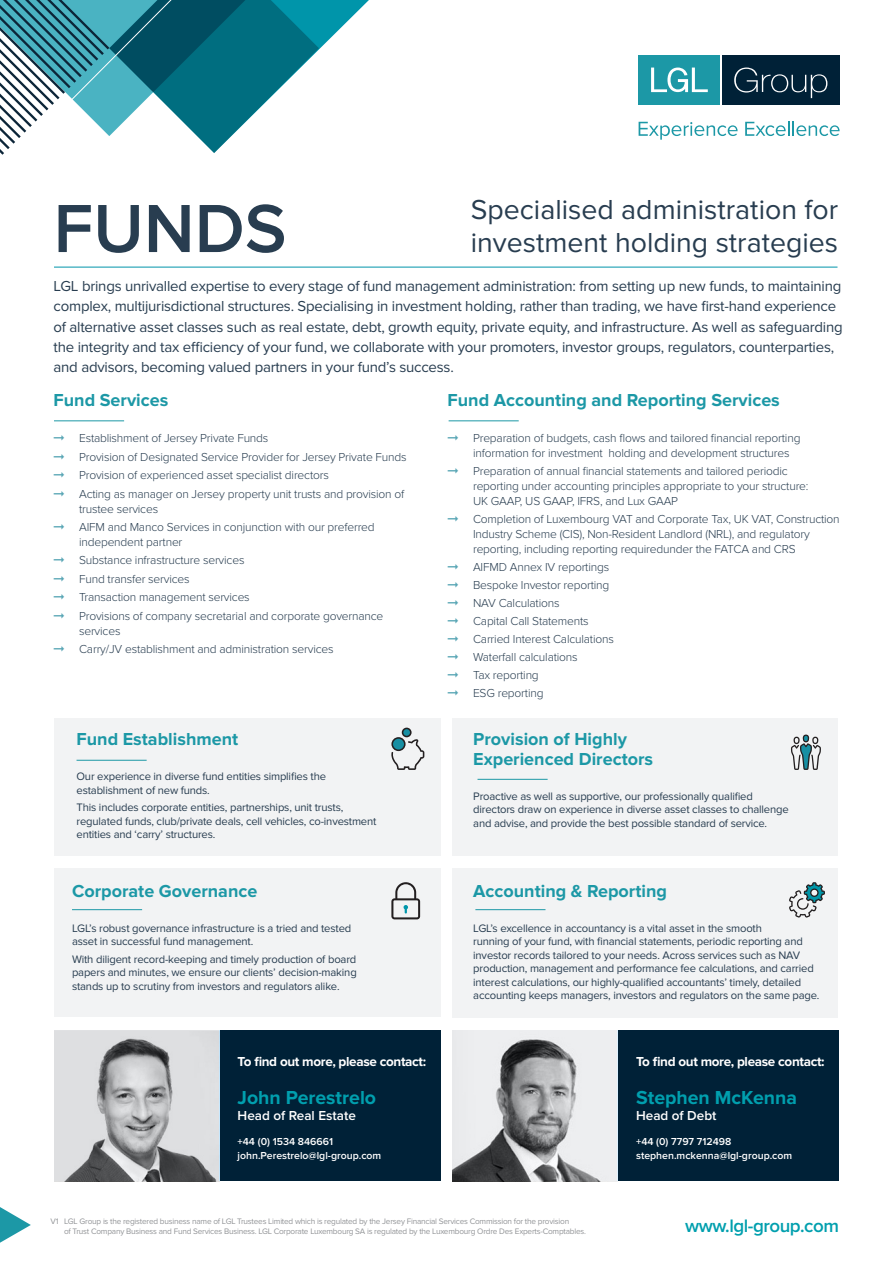
<style>
.page{position:relative;width:893px;height:1263px;background:#fff}
.page>*{position:absolute;margin:0;border:0;box-sizing:border-box;transform-origin:0 0}
.t1{font:600 70.5px "Proxima Nova";color:#283d50}
.t2{font:28.5px/33px "Proxima Nova";color:#283d50}
.BODY_TEXT{font:700 19.5px "Proxima Nova";color:#009fae}
.t3{font:600 18.75px "Proxima Nova";letter-spacing:-.025em;color:#009fae}
.Sub_Headers{font:700 18px/19.5px "Proxima Nova";color:#1c98a6}
.t4{font:15px/20.2px "Proxima Nova";letter-spacing:-.015em;color:#283d50}
.BODY_TEXT-2{font:700 13.5px "Proxima Nova";letter-spacing:-.025em;color:#fff}
.BODY_TEXT-3{font:600 13.5px "Proxima Nova";color:#fff}
.t5{font:300 12px/15px "Proxima Nova";letter-spacing:-.015em;color:#283d50}
.BODY_TEXT-4{font:11.25px/13.5px "Proxima Nova";letter-spacing:-.015em;color:#283d50}
.BODY_TEXT-5{font:600 10.5px/13.5px "Proxima Nova";color:#fff}
.t6{font:8.25px/9.9px "Proxima Nova";letter-spacing:-.025em;color:#939598}
.s1{color:#59a6b5}
</style>
<div class="page">
<svg style="left:0;top:0;width:369px;height:155px"></svg>
<svg style="left:0;top:1207px;width:31px;height:36px"></svg>
<div style="left:639px;top:55px;width:81px;height:49px;background:#1c98a6"></div>
<div style="left:722px;top:55px;width:118px;height:49px;background:#002137"></div>
<svg style="left:651px;top:68px;width:57px;height:24px"></svg>
<svg style="left:734px;top:68px;width:93px;height:30px"></svg>
<svg style="left:639px;top:122px;width:99px;height:18px"></svg>
<svg style="left:745px;top:122px;width:95px;height:14px"></svg>
<div style="left:54px;top:718px;width:387px;height:138px;background:#f2f3f4"></div>
<div style="left:452px;top:718px;width:385px;height:138px;background:#f2f3f4"></div>
<div style="left:452px;top:868px;width:385px;height:149px;background:#f2f3f4"></div>
<div style="left:54px;top:868px;width:387px;height:149px;background:#f2f3f4"></div>
<div style="left:219px;top:1030px;width:222px;height:151px;background:#002137"></div>
<div style="left:618px;top:1030px;width:221px;height:151px;background:#002137"></div>
<hr style="left:54px;top:420px;width:70px;height:1px;background:#1c98a6">
<hr style="left:77px;top:760px;width:70px;height:1px;background:#1c98a6">
<hr style="left:477px;top:779px;width:71px;height:1px;background:#1c98a6">
<hr style="left:475px;top:909px;width:70px;height:1px;background:#1c98a6">
<hr style="left:72px;top:909px;width:70px;height:1px;background:#1c98a6">
<hr style="left:449px;top:420px;width:70px;height:1px;background:#1c98a6">
<hr style="left:54px;top:267px;width:783px;height:1px;background:#0095aa">
<svg style="left:791px;top:734px;width:30px;height:36px"></svg>
<svg style="left:391px;top:882px;width:29px;height:37px"></svg>
<svg style="left:391px;top:728px;width:33px;height:42px"></svg>
<svg style="left:789px;top:882px;width:36px;height:36px"></svg>
<img style="left:54px;top:1032px;width:165px;height:149px">
<img style="left:452px;top:1030px;width:166px;height:151px">
<p class="t1" style="left:54px;top:188px;width:235px">FUNDS</p>
<p class="t2" style="left:471px;top:193px;width:369px">Specialised administration for investment holding strategies</p>
<p class="t4" style="left:54px;top:276px;width:791px">LGL brings unrivalled expertise to every stage of fund management administration: from setting up new funds, to maintaining complex, multijurisdictional structures. Specialising in investment holding, rather than trading, we have first-hand experience of alternative asset classes such as real estate, debt, growth equity, private equity, and infrastructure. As well as safeguarding the integrity and tax efficiency of your fund, we collaborate with your promoters, investor groups, regulators, counterparties, and advisors, becoming valued partners in your fund’s success.</p>
<p class="Sub_Headers" style="left:54px;top:391px;width:116px">Fund Services</p>
<p class="t5" style="left:54px;top:431px;width:216px"><span class="s1">➞</span> Establishment of Jersey Private Funds</p>
<p class="t5" style="left:54px;top:449px;width:355px"><span class="s1">➞</span> Provision of Designated Service Provider for Jersey Private Funds</p>
<p class="t5" style="left:54px;top:468px;width:277px"><span class="s1">➞</span> Provision of experienced asset specialist directors</p>
<p class="t5" style="left:79px;top:486px;width:327px;text-indent:-26px"><span class="s1">➞</span> Acting as manager on Jersey property unit trusts and provision of trustee services</p>
<p class="t5" style="left:79px;top:520px;width:297px;text-indent:-26px"><span class="s1">➞</span> AIFM and Manco Services in conjunction with our preferred independent partner</p>
<p class="t5" style="left:54px;top:553px;width:192px"><span class="s1">➞</span> Substance infrastructure services</p>
<p class="t5" style="left:54px;top:571px;width:138px"><span class="s1">➞</span> Fund transfer services</p>
<p class="t5" style="left:54px;top:590px;width:198px"><span class="s1">➞</span> Transaction management services</p>
<p class="t5" style="left:79px;top:608px;width:306px;text-indent:-26px"><span class="s1">➞</span> Provisions of company secretarial and corporate governance services</p>
<p class="t5" style="left:54px;top:642px;width:282px"><span class="s1">➞</span> Carry/JV establishment and administration services</p>
<p class="Sub_Headers" style="left:77px;top:730px;width:163px">Fund Establishment</p>
<p class="BODY_TEXT-4" style="left:77px;top:770px;width:251px">Our experience in diverse fund entities simplifies the establishment of new funds.</p>
<p class="BODY_TEXT-4" style="left:77px;top:801px;width:301px">This includes corporate entities, partnerships, unit trusts, regulated funds, club/private deals, cell vehicles, co-investment entities and ‘carry’ structures.</p>
<p class="Sub_Headers" style="left:72px;top:881px;width:187px">Corporate Governance</p>
<p class="BODY_TEXT-4" style="left:72px;top:921px;width:281px">LGL’s robust governance infrastructure is a tried and tested asset in successful fund management.</p>
<p class="BODY_TEXT-4" style="left:72px;top:952px;width:286px;text-align:justify">With diligent record-keeping and timely production of board papers and minutes, we ensure our clients’ decision-making stands up to scrutiny from investors and regulators alike.</p>
<p class="Sub_Headers" style="left:448px;top:391px;width:334px">Fund Accounting and Reporting Services</p>
<p class="t5" style="left:473px;top:431px;width:329px;text-indent:-26px"><span class="s1">➞</span> Preparation of budgets, cash flows and tailored financial reporting information for investment holding and development structures</p>
<p class="t5" style="left:473px;top:464px;width:337px;text-indent:-26px"><span class="s1">➞</span> Preparation of annual financial statements and tailored periodic reporting under accounting principles appropriate to your structure:<br>UK GAAP, US GAAP, IFRS, and Lux GAAP</p>
<p class="t5" style="left:473px;top:512px;width:368px;text-indent:-26px"><span class="s1">➞</span> Completion of Luxembourg VAT and Corporate Tax, UK VAT, Construction<br>Industry Scheme (CIS), Non-Resident Landlord (NRL), and regulatory reporting, including reporting requiredunder the FATCA and CRS</p>
<p class="t5" style="left:448px;top:560px;width:163px"><span class="s1">➞</span> AIFMD Annex IV reportings</p>
<p class="t5" style="left:448px;top:578px;width:163px"><span class="s1">➞</span> Bespoke Investor reporting</p>
<p class="t5" style="left:448px;top:596px;width:113px"><span class="s1">➞</span> NAV Calculations</p>
<p class="t5" style="left:448px;top:614px;width:143px"><span class="s1">➞</span> Capital Call Statements</p>
<p class="t5" style="left:448px;top:632px;width:168px"><span class="s1">➞</span> Carried Interest Calculations</p>
<p class="t5" style="left:448px;top:650px;width:132px"><span class="s1">➞</span> Waterfall calculations</p>
<p class="t5" style="left:448px;top:668px;width:93px"><span class="s1">➞</span> Tax reporting</p>
<p class="t5" style="left:448px;top:686px;width:97px"><span class="s1">➞</span> ESG reporting</p>
<p class="Sub_Headers" style="left:473px;top:730px;width:181px">Provision of Highly<br>Experienced Directors</p>
<p class="BODY_TEXT-4" style="left:473px;top:789px;width:317px">Proactive as well as supportive, our professionally qualified directors draw on experience in diverse asset classes to challenge and advise, and provide the best possible standard of service.</p>
<p class="Sub_Headers" style="left:473px;top:881px;width:195px">Accounting &amp; Reporting</p>
<p class="BODY_TEXT-4" style="left:473px;top:921px;width:348px">LGL’s excellence in accountancy is a vital asset in the smooth<br>running of your fund, with financial statements, periodic reporting and investor records tailored to your needs. Across services such as NAV production, management and performance fee calculations, and carried interest calculations, our highly-qualified accountants’ timely, detailed accounting keeps managers, investors and regulators on the same page.</p>
<p class="BODY_TEXT-2" style="left:238px;top:1054px;width:190px">To find out more, please contact:</p>
<p class="BODY_TEXT-2" style="left:636px;top:1054px;width:190px">To find out more, please contact:</p>
<p class="BODY_TEXT" style="left:238px;top:1086px;width:140px">John Perestrelo</p>
<p class="BODY_TEXT-3" style="left:238px;top:1107px;width:120px">Head of Real Estate</p>
<p class="BODY_TEXT-5" style="left:238px;top:1135px;width:145px">+44 (0) 1534 846661 john.Perestrelo@lgl-group.com</p>
<p class="t6" style="left:64px;top:1216px;width:523px;text-indent:-13px">V1 LGL Group is the registered business name of LGL Trustees Limited which is regulated by the Jersey Financial Services Commission for the provision<br>of Trust Company Business and Fund Services Business. LGL Corporate Luxembourg SA is regulated by the Luxembourg Ordre Des Experts-Comptables.</p>
<p class="BODY_TEXT" style="left:636px;top:1086px;width:163px">Stephen McKenna</p>
<p class="BODY_TEXT-3" style="left:636px;top:1107px;width:82px">Head of Debt</p>
<p class="BODY_TEXT-5" style="left:636px;top:1135px;width:158px">+44 (0) 7797 712498 stephen.mckenna@lgl-group.com</p>
<p class="t3" style="left:685px;top:1215px;width:155px">www.lgl-group.com</p>
</div>
